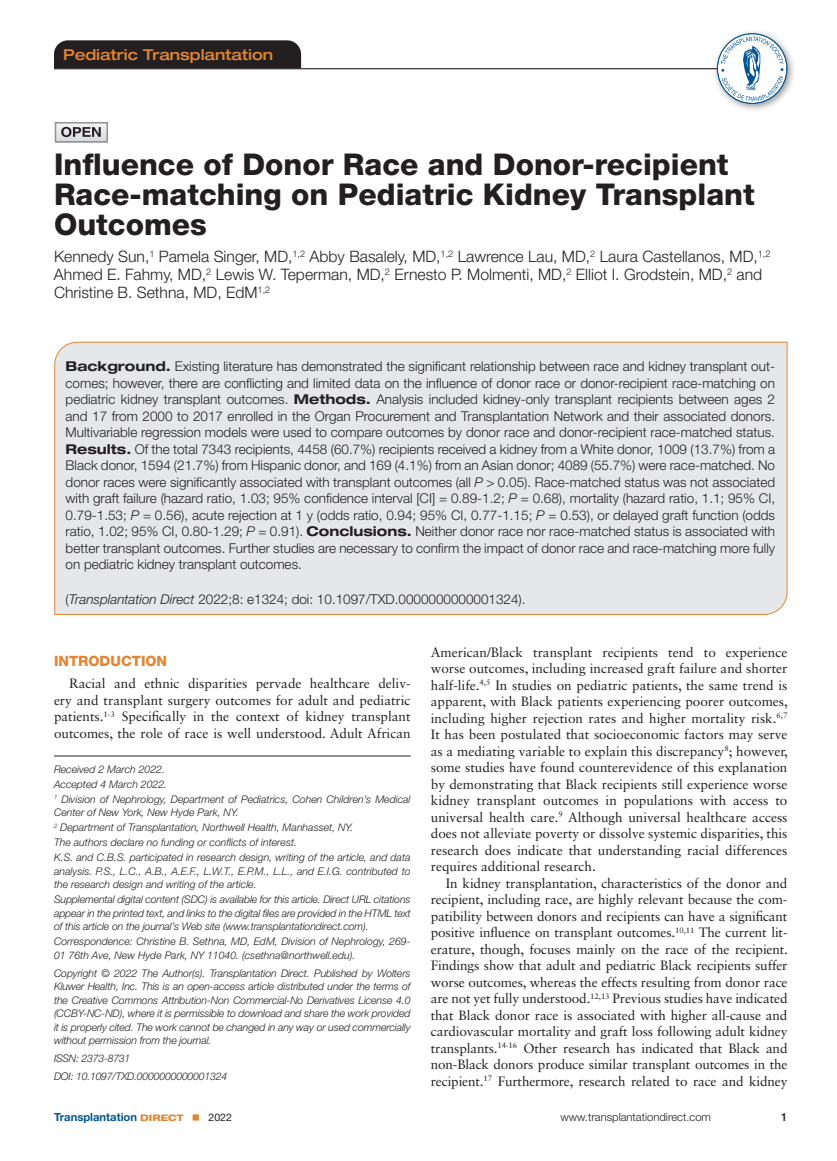
<style>
.page{position:relative;width:837px;height:1161px;background:#fff}
.page>*{position:absolute;margin:0;border:0;box-sizing:border-box;transform-origin:0 0}
.t1{font:800 30px/30px "Helvetica Neue LT Std";color:#231f20}
.t2{font:300 15.75px/18px "Helvetica Neue LT Std";color:#231f20}
.t3{font:500 expanded 15px "Helvetica Neue LT Std";color:#e38634}
.t4{font:800 14.25px "Helvetica Neue LT Std";color:#e38634}
.t5{font:13.5px/16.5px "Sabon LT Std";color:#231f20;text-align:justify}
.t6{font:300 13.5px/16.5px "Helvetica Neue LT Std";color:#231f20;text-align:justify}
.t7{font:300 11.25px "Helvetica Neue LT Std";color:#231f20}
.t8{font:700 11.25px "Helvetica Neue LT Std";color:#005595}
.t9{font:500 11.25px "Helvetica Neue LT Std";color:#231f20}
.t10{font:italic 300 10.5px/13.5px "Helvetica Neue LT Std";color:#231f20}
.t11{font:italic 300 10.5px/18px "Helvetica Neue LT Std";letter-spacing:-.02em;color:#231f20}
.t12{font:10.5px "Helvetica Neue LT Std";color:#231f20}
.s1{font-weight:700;font-stretch:expanded}
.s2{font-style:italic}
.s3{font-weight:800;font-stretch:expanded;font-size:9px;color:#e38634}
</style>
<div class="page">
<div style="left:193px;top:1114px;width:6px;height:7px;background:#e38634"></div>
<hr style="left:54px;top:68px;width:734px;height:1px;background:#231f20">
<img style="left:58px;top:125px;width:47px;height:15px">
<div style="left:55px;top:122px;width:53px;height:21px;border:2px solid #909295"></div>
<svg style="left:61px;top:127px;width:40px;height:10px"></svg>
<hr style="left:54px;top:756px;width:357px;height:1px;background:#231f20">
<div style="left:54px;top:40px;width:247px;height:28px;background:#231f20"></div>
<div style="left:54px;top:341px;width:734px;height:274px;background:#e6e7e9"></div>
<div style="left:713px;top:29px;width:83px;height:84px;background:#231f20;opacity:.45"></div>
<svg style="left:717px;top:34px;width:70px;height:69px"></svg>
<svg style="left:721px;top:37px;width:62px;height:64px"></svg>
<div style="left:717px;top:33px;width:70px;height:71px;border:1px solid #005595;border-radius:50%"></div>
<p class="t3" style="left:63px;top:45px;width:212px">Pediatric Transplantation</p>
<h1 class="t1" style="left:54px;top:150px;width:702px">Influence of Donor Race and Donor-recipient<br>Race-matching on Pediatric Kidney Transplant<br>Outcomes</h1>
<p class="t2" style="left:54px;top:247px;width:718px">Kennedy Sun,<sup>1</sup> Pamela Singer, MD,<sup>1,2</sup> Abby Basalely, MD,<sup>1,2</sup> Lawrence Lau, MD,<sup>2</sup> Laura Castellanos, MD,<sup>1,2<br></sup>Ahmed E. Fahmy, MD,<sup>2</sup> Lewis W. Teperman, MD,<sup>2</sup> Ernesto P. Molmenti, MD,<sup>2</sup> Elliot I. Grodstein, MD,<sup>2</sup> and<br>Christine B. Sethna, MD, EdM<sup>1,2</sup></p>
<p class="t6" style="left:66px;top:358px;width:711px"><span class="s1">Background.</span> Existing literature has demonstrated the significant relationship between race and kidney transplant out&shy;comes; however, there are conflicting and limited data on the influence of donor race or donor-recipient race-matching on pediatric kidney transplant outcomes. <span class="s1">Methods.</span> Analysis included kidney-only transplant recipients between ages 2 and 17 from 2000 to 2017 enrolled in the Organ Procurement and Transplantation Network and their associated donors.<br>Multivariable regression models were used to compare outcomes by donor race and donor-recipient race-matched status.<br><span class="s1">Results.</span> Of the total 7343 recipients, 4458 (60.7%) recipients received a kidney from a White donor, 1009 (13.7%) from a Black donor, 1594 (21.7%) from Hispanic donor, and 169 (4.1%) from an Asian donor; 4089 (55.7%) were race-matched. No donor races were significantly associated with transplant outcomes (all <span class="s2">P</span> &gt; 0.05). Race-matched status was not associated with graft failure (hazard ratio, 1.03; 95% confidence interval [CI] = 0.89-1.2; <span class="s2">P</span> = 0.68), mortality (hazard ratio, 1.1; 95% CI, 0.79-1.53; <span class="s2">P</span> = 0.56), acute rejection at 1 y (odds ratio, 0.94; 95% CI, 0.77-1.15; <span class="s2">P</span> = 0.53), or delayed graft function (odds ratio, 1.02; 95% CI, 0.80-1.29; <span class="s2">P</span> = 0.91). <span class="s1">Conclusions.</span> Neither donor race nor race-matched status is associated with better transplant outcomes. Further studies are necessary to confirm the impact of donor race and race-matching more fully on pediatric kidney transplant outcomes.</p>
<p class="t6" style="left:66px;top:590px;width:462px">(<span class="s2">Transplantation Direct</span> 2022;8: e1324; doi: 10.1097/TXD.0000000000001324).</p>
<p class="t4" style="left:54px;top:652px;width:115px">INTRODUCTION</p>
<p class="t5" style="left:54px;top:675px;width:358px;text-indent:15px">Racial and ethnic disparities pervade healthcare deliv&shy;ery and transplant surgery outcomes for adult and pediatric patients.<sup>1-3</sup> Specifically in the context of kidney transplant outcomes, the role of race is well understood. Adult African</p>
<p class="t10" style="left:54px;top:761px;width:358px;line-height:15px">Received 2 March 2022.<br>Accepted 4 March 2022.<br><sup>1</sup> Division of Nephrology, Department of Pediatrics, Cohen Children’s Medical</p>
<p class="t10" style="left:54px;top:805px;width:358px;line-height:15px">Center of New York, New Hyde Park, NY.<br><sup>2</sup> Department of Transplantation, Northwell Health, Manhasset, NY.<br>The authors declare no funding or conflicts of interest.<br>K.S. and C.B.S. participated in research design, writing of the article, and data</p>
<p class="t10" style="left:54px;top:864px;width:358px">analysis. P.S., L.C., A.B., A.E.F., L.W.T., E.P.M., L.L., and E.I.G. contributed to the research design and writing of the article.</p>
<p class="t10" style="left:54px;top:892px;width:358px;text-align:justify">Supplemental digital content (SDC) is available for this article. Direct URL citations appear in the printed text, and links to the digital files are provided in the HTML text of this article on the journal’s Web site (www.transplantationdirect.com).</p>
<p class="t10" style="left:54px;top:934px;width:358px">Correspondence: Christine B. Sethna, MD, EdM, Division of Nephrology, 269-<br>01 76th Ave, New Hyde Park, NY 11040. (csethna@northwell.edu).</p>
<p class="t10" style="left:54px;top:966px;width:358px;text-align:justify">Copyright © 2022 The Author(s). Transplantation Direct. Published by Wolters Kluwer Health, Inc. This is an open-access article distributed under the terms of the Creative Commons Attribution-Non Commercial-No Derivatives License 4.0 (CCBY-NC-ND), where it is permissible to download and share the work provided it is properly cited. The work cannot be changed in any way or used commercially without permission from the journal.</p>
<p class="t11" style="left:54px;top:1049px;width:175px">ISSN: 2373-8731<br>DOI: 10.1097/TXD.0000000000001324</p>
<p class="t5" style="left:431px;top:644px;width:359px">American/Black transplant recipients tend to experience worse outcomes, including increased graft failure and shorter half-life.<sup>4,5</sup> In studies on pediatric patients, the same trend is apparent, with Black patients experiencing poorer outcomes, including higher rejection rates and higher mortality risk.<sup>6,7<br></sup>It has been postulated that socioeconomic factors may serve as a mediating variable to explain this discrepancy<sup>8</sup>; however, some studies have found counterevidence of this explanation by demonstrating that Black recipients still experience worse kidney transplant outcomes in populations with access to universal health care.<sup>9</sup> Although universal healthcare access does not alleviate poverty or dissolve systemic disparities, this research does indicate that understanding racial differences requires additional research.</p>
<p class="t5" style="left:431px;top:875px;width:359px;text-indent:15px">In kidney transplantation, characteristics of the donor and recipient, including race, are highly relevant because the com&shy;patibility between donors and recipients can have a significant positive influence on transplant outcomes.<sup>10,11</sup> The current lit&shy;erature, though, focuses mainly on the race of the recipient.<br>Findings show that adult and pediatric Black recipients suffer worse outcomes, whereas the effects resulting from donor race are not yet fully understood.<sup>12,13</sup> Previous studies have indicated that Black donor race is associated with higher all-cause and cardiovascular mortality and graft loss following adult kidney transplants.<sup>14-16</sup> Other research has indicated that Black and non-Black donors produce similar transplant outcomes in the recipient.<sup>17</sup> Furthermore, research related to race and kidney</p>
<p class="t8" style="left:54px;top:1110px;width:131px">Transplantation <span class="s3">DIRECT</span></p>
<p class="t12" style="left:209px;top:1111px;width:25px">2022</p>
<p class="t7" style="left:561px;top:1110px;width:152px">www.transplantationdirect.com</p>
<p class="t9" style="left:781px;top:1110px;width:8px">1</p>
</div>
